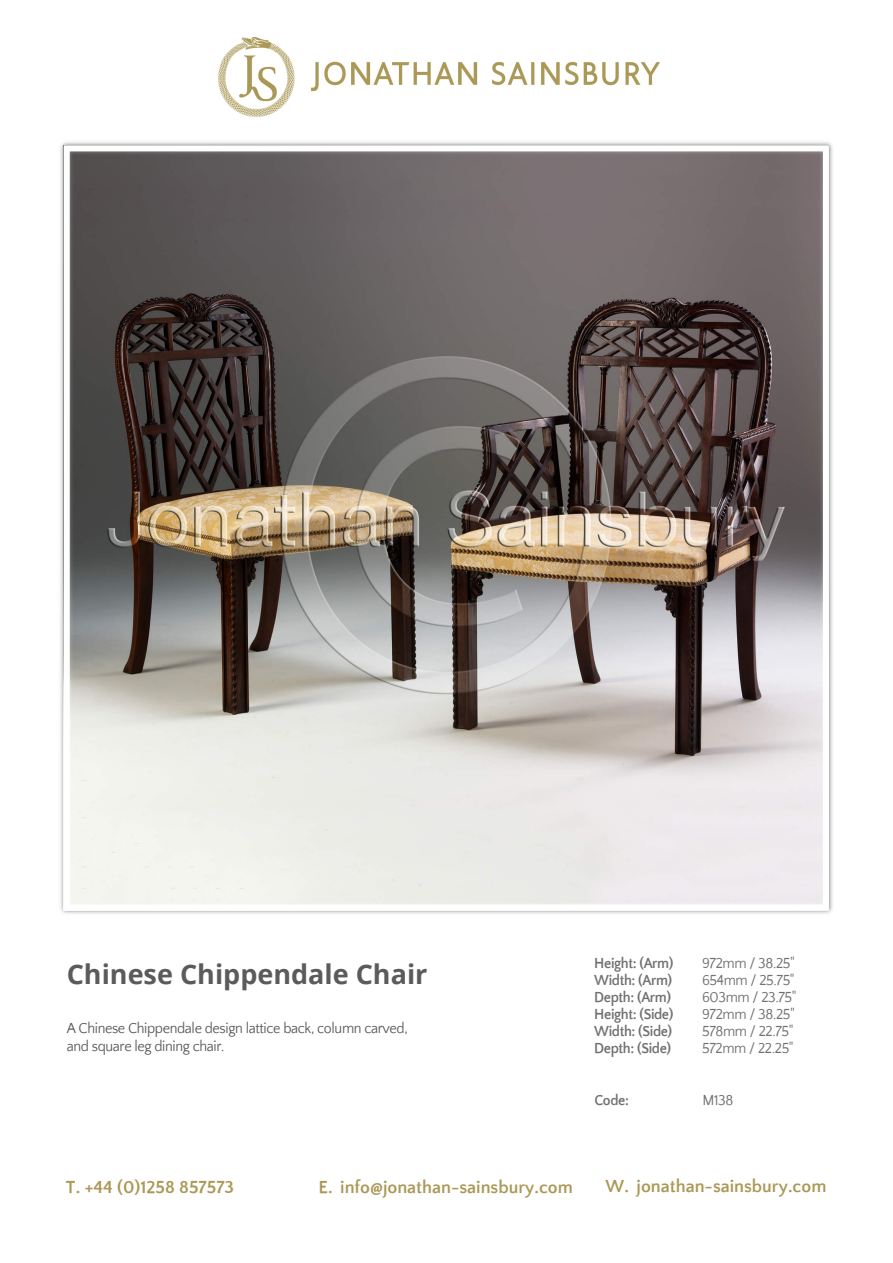
<style>
.page{position:relative;width:893px;height:1263px;background:#fff}
.page>*{position:absolute;margin:0;border:0;box-sizing:border-box;transform-origin:0 0}
.t1{font:700 27px "Open Sans";color:#5b5b5b}
.t2{font:700 18px "Quattrocento Sans";color:#ab9856}
.t3{font:15px/18px "Quattrocento Sans";letter-spacing:-.025em;color:#5b5b5b;scale:.95 1}
.t4{font:15px/17.1px "Quattrocento Sans";letter-spacing:-.025em;color:#717171;scale:.95 1}
.t5{font:700 15px/17.1px "Quattrocento Sans";letter-spacing:-.025em;color:#717171;scale:.95 1}
.t6{font:700 15px "Quattrocento Sans";color:#727272;scale:.95 1}
.t7{font:15px "Quattrocento Sans";color:#727272;scale:.95 1}
</style>
<div class="page">
<img style="left:218px;top:37px;width:442px;height:79px">
<img style="left:60px;top:142px;width:773px;height:772px">
<div style="left:64px;top:145px;width:765px;height:765px;border:6px solid #fff"></div>
<h1 class="t1" style="left:67px;top:955px;width:362px">Chinese Chippendale Chair</h1>
<p class="t3" style="left:67px;top:1020px;width:361px">A Chinese Chippendale design lattice back, column carved, and square leg dining chair.</p>
<p class="t5" style="left:594px;top:955px;width:85px">Height: (Arm)<br>Width: (Arm)<br>Depth: (Arm)<br>Height: (Side)<br>Width: (Side)<br>Depth: (Side)</p>
<p class="t4" style="left:702px;top:955px;width:101px">972mm / 38.25"<br>654mm / 25.75"<br>603mm / 23.75"<br>972mm / 38.25"<br>578mm / 22.75"<br>572mm / 22.25"</p>
<p class="t6" style="left:594px;top:1093px;width:38px">Code:</p>
<p class="t7" style="left:702px;top:1093px;width:34px">M138</p>
<p class="t2" style="left:66px;top:1177px;width:170px">T. +44 (0)1258 857573</p>
<p class="t2" style="left:318px;top:1177px;width:256px">E. info@jonathan-sainsbury.com</p>
<p class="t2" style="left:606px;top:1177px;width:222px">W. jonathan-sainsbury.com</p>
</div>
